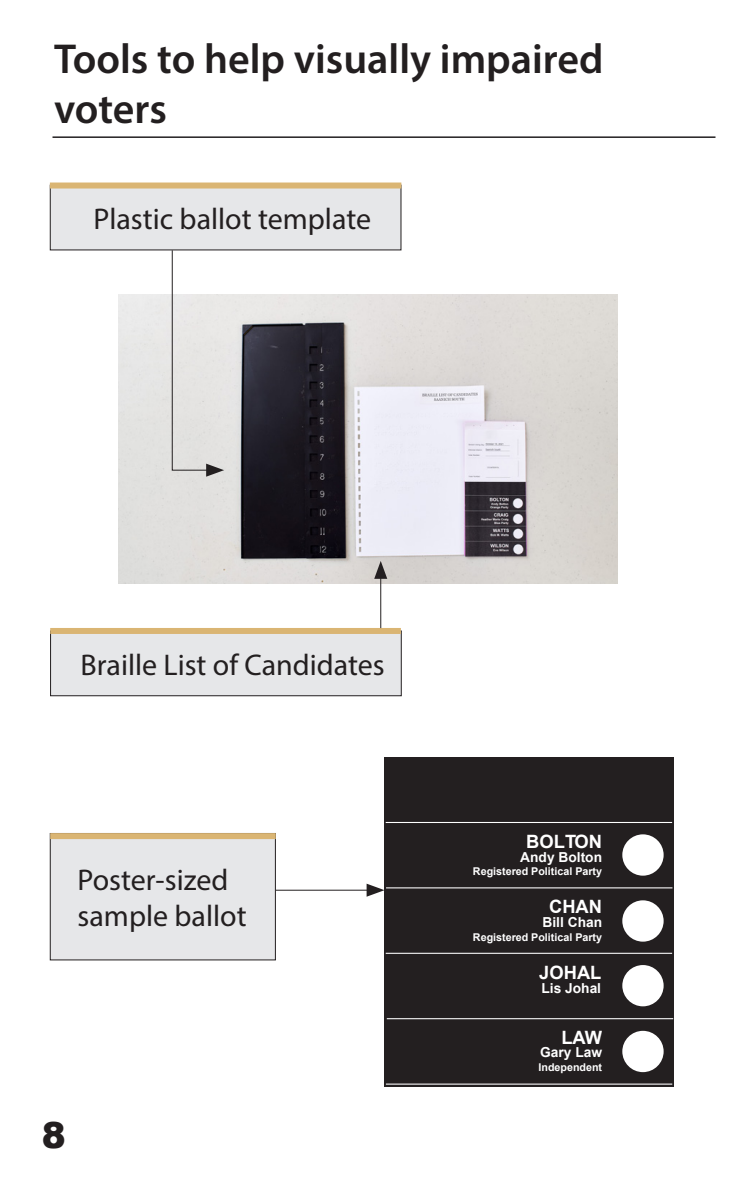
<style>
.page{position:relative;width:756px;height:1188px;background:#fff}
.page>*{position:absolute;margin:0;border:0;box-sizing:border-box;transform-origin:0 0}
.b_H2{font:600 42px/50.4px "Myriad Pro";color:#231f20}
.t1{font:900 36px "Arial";color:#231f20}
.b_P1{font:30px/36px "Myriad Pro";color:#231f20}
.t2{font:700 18.3px "Arial";color:#fff}
.t3{font:700 13.8px "Arial";color:#fff}
.t4{font:700 10.8px "Arial";color:#fff}
</style>
<div class="page">
<hr style="left:53px;top:136px;width:663px;height:2px;background:#231f20">
<img style="left:118px;top:295px;width:499px;height:288px">
<div style="left:51px;top:631px;width:350px;height:65px;background:#e6e7e9"></div>
<div style="left:50px;top:631px;width:352px;height:65px;border:1px solid #231f20"></div>
<div style="left:50px;top:628px;width:351px;height:6px;background:#dab573"></div>
<div style="left:50px;top:833px;width:225px;height:127px;background:#e6e7e9"></div>
<div style="left:50px;top:833px;width:226px;height:127px;border:1px solid #231f20"></div>
<div style="left:50px;top:833px;width:226px;height:6px;background:#dab573"></div>
<div style="left:50px;top:185px;width:351px;height:65px;background:#e6e7e9"></div>
<div style="left:50px;top:183px;width:351px;height:6px;background:#dab573"></div>
<svg style="left:172px;top:250px;width:52px;height:227px"></svg>
<hr style="left:380px;top:574px;width:1px;height:54px;background:#231f20">
<svg style="left:374px;top:561px;width:13px;height:18px"></svg>
<hr style="left:276px;top:890px;width:95px;height:1px;background:#231f20">
<svg style="left:367px;top:884px;width:18px;height:13px"></svg>
<div style="left:385px;top:757px;width:289px;height:330px;background:#231f20"></div>
<div style="left:622px;top:834px;width:42px;height:42px;background:#fff;border-radius:50%"></div>
<div style="left:622px;top:900px;width:42px;height:42px;background:#fff;border-radius:50%"></div>
<div style="left:622px;top:965px;width:42px;height:41px;background:#fff;border-radius:50%"></div>
<div style="left:622px;top:1031px;width:42px;height:41px;background:#fff;border-radius:50%"></div>
<hr style="left:386px;top:822px;width:286px;height:1px;background:#fff">
<hr style="left:386px;top:887px;width:286px;height:1px;background:#fff">
<hr style="left:386px;top:953px;width:286px;height:1px;background:#fff">
<hr style="left:387px;top:1018px;width:286px;height:1px;background:#fff">
<hr style="left:386px;top:1084px;width:286px;height:1px;background:#fff">
<p class="b_H2" style="left:54px;top:32px;width:551px">Tools to help visually impaired voters</p>
<p class="b_P1" style="left:94px;top:200px;width:279px">Plastic ballot template</p>
<p class="b_P1" style="left:81px;top:646px;width:306px">Braille List of Candidates</p>
<p class="b_P1" style="left:78px;top:861px;width:170px">Poster-sized sample ballot</p>
<p class="t1" style="left:42px;top:1109px;width:26px">8</p>
<p class="t2" style="left:526px;top:829px;width:77px">BOLTON</p>
<p class="t3" style="left:520px;top:848px;width:83px">Andy Bolton</p>
<p class="t4" style="left:473px;top:864px;width:131px">Registered Political Party</p>
<p class="t2" style="left:549px;top:895px;width:55px">CHAN</p>
<p class="t3" style="left:542px;top:913px;width:61px">Bill Chan</p>
<p class="t4" style="left:473px;top:930px;width:131px">Registered Political Party</p>
<p class="t2" style="left:539px;top:960px;width:64px">JOHAL</p>
<p class="t3" style="left:541px;top:979px;width:61px">Lis Johal</p>
<p class="t2" style="left:561px;top:1025px;width:42px">LAW</p>
<p class="t3" style="left:540px;top:1043px;width:63px">Gary Law</p>
<p class="t4" style="left:538px;top:1060px;width:65px">Independent</p>
</div>
